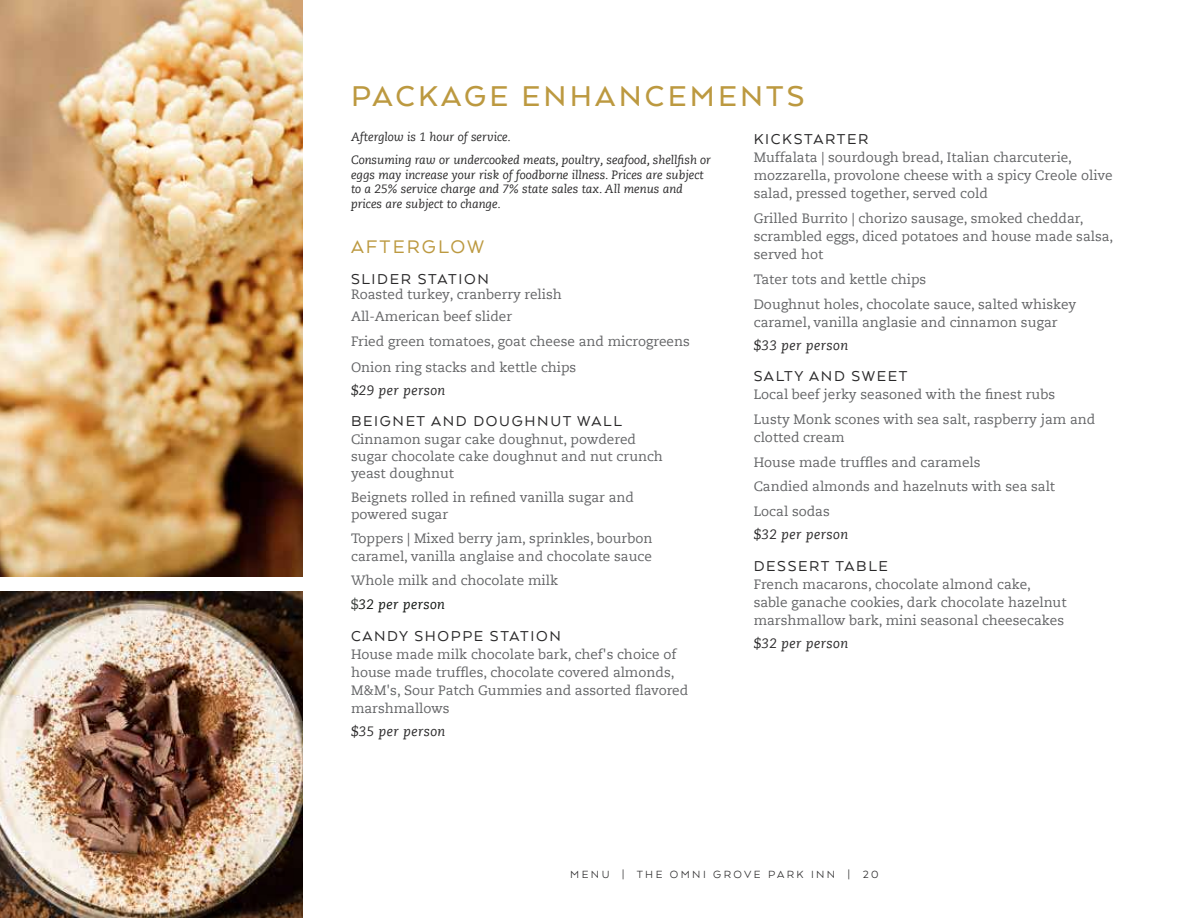
<style>
.page{position:relative;width:1188px;height:918px;background:#fff}
.page>*{position:absolute;margin:0;border:0;box-sizing:border-box;transform-origin:0 0}
.t1{font:500 33px "Arquitecta";letter-spacing:.1em;color:#bc9940}
.t2{font:21px "Arquitecta";letter-spacing:.1em;color:#bc9940}
.t3{font:16.5px "Arquitecta";letter-spacing:.1em;color:#292829}
.t4{font:13.5px/18px "Caecilia Com 55 Roman";color:#636466}
.t5{font:italic 13.5px "Caecilia Com 56";letter-spacing:.03em;color:#292829}
.t6{font:italic 13.5px "Caecilia Com 56";letter-spacing:.03em;color:#0f1310}
.t7{font:italic 12px/14.4px "Caecilia Com 56";color:#292829}
.t8{font:12px "Arquitecta";letter-spacing:.2em;color:#292829}
.s1{font-family:"Caecilia Com 55 Roman";font-style:normal;color:#3d423f}
</style>
<div class="page">
<img style="left:0;top:0;width:303px;height:577px">
<img style="left:0;top:591px;width:303px;height:327px">
<h1 class="t1" style="left:351px;top:75px;width:455px">PACKAGE ENHANCEMENTS</h1>
<p class="t7" style="left:351px;top:126px;width:362px;line-height:23.1px">Afterglow is 1 hour of service.<br>Consuming raw or undercooked meats, poultry, seafood, shellfish or</p>
<p class="t7" style="left:351px;top:167px;width:354px">eggs may increase your risk of foodborne illness. Prices are subject to a 25% service charge and 7% state sales tax. All menus and prices are subject to change.</p>
<h2 class="t2" style="left:351px;top:233px;width:135px">AFTERGLOW</h2>
<p class="t3" style="left:351px;top:269px;width:139px">SLIDER STATION</p>
<p class="t4" style="left:351px;top:283px;width:212px;line-height:21.8px">Roasted turkey, cranberry relish<br>All-American beef slider</p>
<p class="t4" style="left:351px;top:328px;width:340px;line-height:26.2px">Fried green tomatoes, goat cheese and microgreens<br>Onion ring stacks and kettle chips</p>
<p class="t5" style="left:351px;top:381px;width:96px">$29 per person</p>
<p class="t3" style="left:351px;top:411px;width:273px">BEIGNET AND DOUGHNUT WALL</p>
<p class="t4" style="left:351px;top:430px;width:313px;line-height:17.2px">Cinnamon sugar cake doughnut, powdered sugar chocolate cake doughnut and nut crunch yeast doughnut</p>
<p class="t4" style="left:351px;top:489px;width:285px;line-height:17.2px">Beignets rolled in refined vanilla sugar and powered sugar</p>
<p class="t4" style="left:351px;top:530px;width:303px;line-height:17.2px">Toppers | Mixed berry jam, sprinkles, bourbon caramel, vanilla anglaise and chocolate sauce</p>
<p class="t4" style="left:351px;top:571px;width:209px">Whole milk and chocolate milk</p>
<p class="t6" style="left:351px;top:596px;width:95px"><span class="s1">$</span>32 per person</p>
<p class="t3" style="left:351px;top:626px;width:212px">CANDY SHOPPE STATION</p>
<p class="t4" style="left:351px;top:645px;width:339px">House made milk chocolate bark, chef's choice of house made truffles, chocolate covered almonds, M&amp;M's, Sour Patch Gummies and assorted flavored marshmallows</p>
<p class="t5" style="left:351px;top:722px;width:96px">$35 per person</p>
<p class="t3" style="left:754px;top:129px;width:116px">KICKSTARTER</p>
<p class="t4" style="left:754px;top:149px;width:360px">Muffalata | sourdough bread, Italian charcuterie, mozzarella, provolone cheese with a spicy Creole olive salad, pressed together, served cold</p>
<p class="t4" style="left:754px;top:209px;width:361px">Grilled Burrito | chorizo sausage, smoked cheddar, scrambled eggs, diced potatoes and house made salsa, served hot</p>
<p class="t4" style="left:754px;top:267px;width:324px;line-height:24.8px">Tater tots and kettle chips<br>Doughnut holes, chocolate sauce, salted whiskey</p>
<p class="t4" style="left:754px;top:313px;width:305px">caramel, vanilla anglasie and cinnamon sugar</p>
<p class="t5" style="left:754px;top:336px;width:96px">$33 per person</p>
<p class="t3" style="left:754px;top:366px;width:155px">SALTY AND SWEET</p>
<p class="t4" style="left:754px;top:382px;width:343px;line-height:24.8px">Local beef jerky seasoned with the finest rubs<br>Lusty Monk scones with sea salt, raspberry jam and</p>
<p class="t4" style="left:754px;top:425px;width:303px;line-height:24.8px">clotted cream<br>House made truffles and caramels<br>Candied almonds and hazelnuts with sea salt<br>Local sodas</p>
<p class="t5" style="left:754px;top:526px;width:96px">$32 per person</p>
<p class="t3" style="left:754px;top:555px;width:136px">DESSERT TABLE</p>
<p class="t4" style="left:754px;top:575px;width:314px">French macarons, chocolate almond cake, sable ganache cookies, dark chocolate hazelnut marshmallow bark, mini seasonal cheesecakes</p>
<p class="t5" style="left:754px;top:634px;width:96px">$32 per person</p>
<p class="t8" style="left:570px;top:866px;width:22px">MENU</p>
<p class="t8" style="left:622px;top:866px;width:258px">| THE OMNI GROVE PARK INN | 20</p>
</div>
